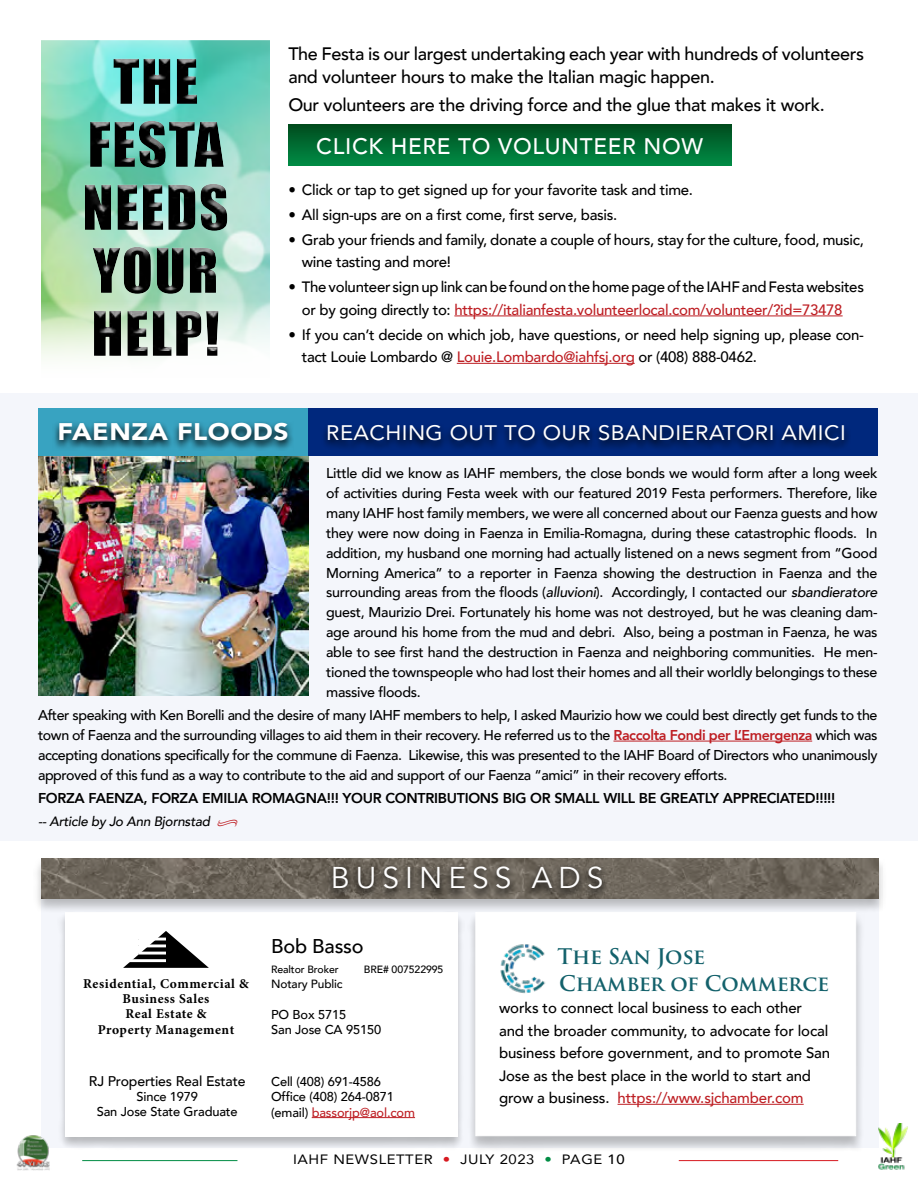
<style>
.page{position:relative;width:918px;height:1188px;background:#fff}
.page>*{position:absolute;margin:0;border:0;box-sizing:border-box;transform-origin:0 0}
.t1{font:30px "Avenir";letter-spacing:.2em;color:#fff}
.t2{font:900 24px "Avenir";letter-spacing:.02em;color:#fff;scale:1.1 1}
.t3{font:500 22.5px "Avenir";letter-spacing:.03em;color:#fff}
.t4{font:21px "Avenir";letter-spacing:.02em;color:#fff;scale:1.05 1}
.t5{font:700 21px/26.2px "Trajan Pro";letter-spacing:-.01em;color:#13616b}
.t6{font:500 19.8px "Avenir";letter-spacing:-.01em;color:#000}
.t7{font:500 18px/22.5px "Avenir";letter-spacing:-.02em;color:#000}
.t8{font:500 15px/22.5px "Avenir";letter-spacing:-.02em;color:#000}
.t9{font:500 14.25px/20px "Avenir";letter-spacing:-.025em;color:#000;text-align:justify}
.t10{font:800 14.25px "Avenir";letter-spacing:-.02em;color:#000}
.t11{font:500 13.95px "Avenir";letter-spacing:-.01em;color:#000}
.t12{font:700 13.5px/15.1px "Minion Pro";letter-spacing:.04em;color:#000;text-align:center}
.t13{font:13.5px "Avenir";letter-spacing:.04em;color:#000;scale:1.1 1}
.t14{font:italic 500 13.5px "Avenir";letter-spacing:-.02em;color:#000}
.t15{font:500 12.9px/15.1px "Avenir";letter-spacing:-.01em;color:#000}
.t16{font:500 11.85px "Avenir";letter-spacing:-.01em;color:#000}
.t17{font:500 10.5px "Avenir";letter-spacing:-.01em;color:#000}
.s1{color:#be1f24}
.s2{font-style:italic}
.s3{font-weight:800;color:#be1f24}
.s4{font-family:"Minion Pro";font-weight:400;color:#be1f24}
.s5{color:#d71920}
.s6{color:#008c44}
.s7{font-weight:500}
</style>
<div class="page">
<div style="left:0;top:393px;width:918px;height:447px;background:#f4f6fb"></div>
<hr style="left:454px;top:316px;width:389px;height:1px;background:#be1f24">
<hr style="left:457px;top:363px;width:178px;height:1px;background:#be1f24">
<img style="left:41px;top:40px;width:229px;height:319px">
<div style="left:73px;top:46px;width:167px;height:305px;background:#fff;opacity:.75"></div>
<div style="left:73px;top:54px;width:167px;height:314px;background:#000;opacity:.75"></div>
<div style="left:288px;top:125px;width:443px;height:41px;background:linear-gradient(to bottom,#004d1f,#008d46)"></div>
<hr style="left:613px;top:741px;width:199px;height:1px;background:#be1f24">
<img style="left:38px;top:456px;width:270px;height:240px">
<div style="left:301px;top:408px;width:577px;height:48px;background:#00287d"></div>
<div style="left:38px;top:408px;width:270px;height:48px;background:#38a3c1"></div>
<svg style="left:324px;top:426px;width:525px;height:22px;fill:#002065"></svg>
<svg style="left:54px;top:422px;width:239px;height:28px"></svg>
<div style="left:42px;top:880px;width:837px;height:268px;background:#f4f6fb"></div>
<div style="left:58px;top:911px;width:407px;height:240px;background:#000;opacity:.25"></div>
<div style="left:65px;top:912px;width:392px;height:224px;background:#fff"></div>
<svg style="left:123px;top:931px;width:86px;height:37px"></svg>
<hr style="left:139px;top:938px;width:27px;height:3px;background:#fff">
<hr style="left:139px;top:944px;width:27px;height:3px;background:#fff">
<hr style="left:139px;top:952px;width:27px;height:3px;background:#fff">
<hr style="left:123px;top:959px;width:43px;height:3px;background:#fff">
<hr style="left:312px;top:1117px;width:103px;height:1px;background:#be1f24">
<div style="left:33px;top:856px;width:854px;height:58px;background:#000;opacity:.25"></div>
<img style="left:41px;top:858px;width:837px;height:41px">
<svg style="left:326px;top:863px;width:283px;height:36px;background:#605a51"></svg>
<div style="left:468px;top:912px;width:397px;height:241px;background:#000;opacity:.25"></div>
<div style="left:475px;top:912px;width:381px;height:224px;background:#fff"></div>
<hr style="left:618px;top:1104px;width:186px;height:1px;background:#be1f24">
<img style="left:500px;top:944px;width:45px;height:49px">
<img style="left:878px;top:1124px;width:30px;height:46px">
<hr style="left:82px;top:1160px;width:155px;height:1px;background:#008c44">
<hr style="left:679px;top:1160px;width:159px;height:1px;background:#d71920">
<img style="left:16px;top:1134px;width:34px;height:37px">
<p class="t7" style="left:288px;top:42px;width:577px">The Festa is our largest undertaking each year with hundreds of volunteers and volunteer hours to make the Italian magic happen.</p>
<p class="t7" style="left:288px;top:93px;width:538px">Our volunteers are the driving force and the glue that makes it work.</p>
<h3 class="t3" style="left:316px;top:126px;width:389px">CLICK HERE TO VOLUNTEER NOW</h3>
<p class="t8" style="left:288px;top:178px;width:406px">• Click or tap to get signed up for your favorite task and time.</p>
<p class="t8" style="left:288px;top:203px;width:331px">• All sign-ups are on a first come, first serve, basis.</p>
<p class="t8" style="left:302px;top:228px;width:564px;text-indent:-14px">• Grab your friends and family, donate a couple of hours, stay for the culture, food, music, wine tasting and more!</p>
<p class="t8" style="left:288px;top:275px;width:577px;text-align:center">• The volunteer sign up link can be found on the home page of the IAHF and Festa websites or by going directly to: <span class="s1">https://italianfesta.volunteerlocal.com/volunteer/?id=73478</span></p>
<p class="t8" style="left:302px;top:322px;width:564px;text-indent:-14px">• If you can’t decide on which job, have questions, or need help signing up, please con&shy;tact Louie Lombardo @ <span class="s1">Louie.Lombardo@iahfsj.org</span> or (408) 888-0462.</p>
<h2 class="t2" style="left:57px;top:411px;width:212px">FAENZA FLOODS</h2>
<h3 class="t4" style="left:326px;top:416px;width:496px">REACHING OUT TO OUR SBANDIERATORI AMICI</h3>
<p class="t9" style="left:326px;top:462px;width:553px">Little did we know as IAHF members, the close bonds we would form after a long week of activities during Festa week with our featured 2019 Festa performers. Therefore, like many IAHF host family members, we were all concerned about our Faenza guests and how they were now doing in Faenza in Emilia-Romagna, during these catastrophic floods. In addition, my husband one morning had actually listened on a news segment from “Good Morning America” to a reporter in Faenza showing the destruction in Faenza and the surrounding areas from the floods (<span class="s2">alluvioni</span>). Accordingly, I contacted our <span class="s2">sbandieratore </span>guest, Maurizio Drei. Fortunately his home was not destroyed, but he was cleaning dam&shy;age around his home from the mud and debri. Also, being a postman in Faenza, he was able to see first hand the destruction in Faenza and neighboring communities. He men&shy;tioned the townspeople who had lost their homes and all their worldly belongings to these massive floods.</p>
<p class="t9" style="left:38px;top:704px;width:841px">After speaking with Ken Borelli and the desire of many IAHF members to help, I asked Maurizio how we could best directly get funds to the town of Faenza and the surrounding villages to aid them in their recovery. He referred us to the <span class="s3">Raccolta Fondi per L’Emergenza</span> which was accepting donations specifically for the commune di Faenza. Likewise, this was presented to the IAHF Board of Directors who unanimously approved of this fund as a way to contribute to the aid and support of our Faenza “amici” in their recovery efforts.</p>
<p class="t10" style="left:38px;top:787px;width:799px">FORZA FAENZA, FORZA EMILIA ROMAGNA!!! YOUR CONTRIBUTIONS BIG OR SMALL WILL BE GREATLY APPRECIATED!!!!!</p>
<p class="t14" style="left:38px;top:813px;width:202px">-- Article by Jo Ann Bjornstad <span class="s4">•</span></p>
<p class="t12" style="left:83px;top:976px;width:167px">Residential, Commercial &amp;<br>Business Sales<br>Real Estate &amp;<br>Property Management</p>
<p class="t11" style="left:89px;top:1069px;width:158px">RJ Properties Real Estate</p>
<p class="t15" style="left:97px;top:1088px;width:142px;text-align:center">Since 1979<br>San Jose State Graduate</p>
<h1 class="t1" style="left:331px;top:860px;width:274px">BUSINESS ADS</h1>
<h3 class="t6" style="left:271px;top:929px;width:94px">Bob Basso</h3>
<p class="t17" style="left:271px;top:960px;width:69px">Realtor Broker</p>
<p class="t17" style="left:364px;top:960px;width:81px">BRE# 007522995</p>
<p class="t16" style="left:271px;top:973px;width:73px">Notary Public</p>
<p class="t15" style="left:271px;top:1006px;width:112px">PO Box 5715<br>San Jose CA 95150</p>
<p class="t15" style="left:271px;top:1074px;width:145px">Cell (408) 691-4586<br>Office (408) 264-0871 (email) <span class="s1">bassorjp@aol.com</span></p>
<h3 class="t5" style="left:558px;top:944px;width:273px">The San Jose<br>Chamber of Commerce</h3>
<p class="t8" style="left:499px;top:996px;width:333px">works to connect local business to each other and the broader community, to advocate for local business before government, and to promote San Jose as the best place in the world to start and grow a business. <span class="s1">https://www.sjchamber.com</span></p>
<p class="t13" style="left:293px;top:1149px;width:303px">IAHF NEWSLETTER <span class="s5">•</span> JULY 2023 <span class="s6">•</span> PAGE <span class="s7">10</span></p>
</div>
